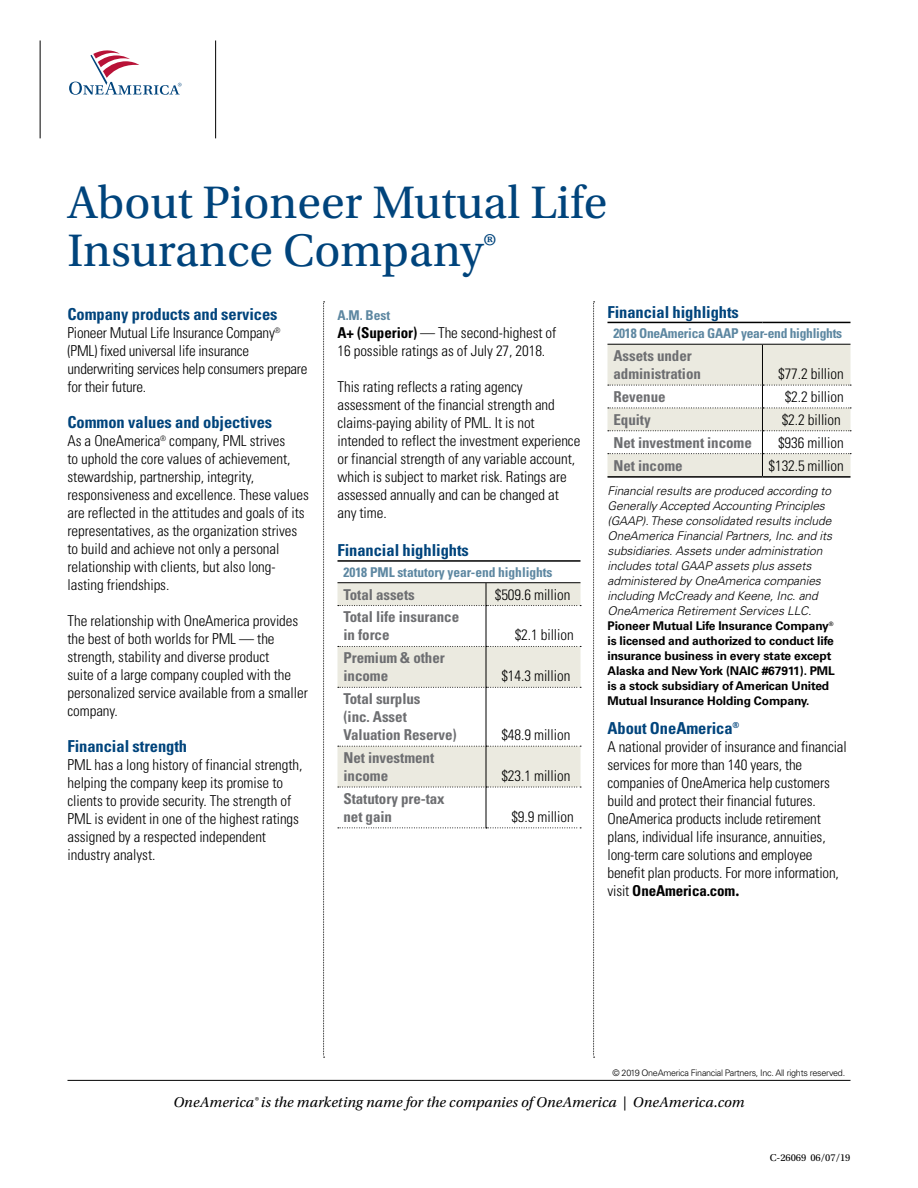
<style>
.page{position:relative;width:918px;height:1188px;background:#fff}
.page>*{position:absolute;margin:0;border:0;box-sizing:border-box;transform-origin:0 0}
.t1{font:48px/48px "Utopia Std";color:#00447c}
.t2{font:700 condensed 16.5px "Univers LT Std";letter-spacing:-.005em;color:#00447c}
.t3{font:300 condensed 15px/18px "Univers LT Std";letter-spacing:-.005em;color:#000}
.t4{font:700 condensed 15px/18px "Univers LT Std";letter-spacing:-.005em;color:#6d6e71}
.t5{font:italic 15px "Utopia Std";letter-spacing:.01em;color:#000}
.t6{font:700 condensed 13.5px "Univers LT Std";letter-spacing:-.005em;color:#5d87a1}
.t7{font:italic 300 12px/15px "Univers LT Std";letter-spacing:-.005em;color:#000}
.t8{font:10.5px "Utopia Std";letter-spacing:-.005em;color:#000}
.t9{font:300 9px "Univers LT Std";letter-spacing:-.03em;color:#000}
.s1{font-weight:700}
.s2{font-weight:700;font-style:normal}
.s3{font-family:"Utopia Std";font-weight:700;font-stretch:normal}
</style>
<div class="page">
<svg style="left:69px;top:50px;width:113px;height:45px"></svg>
<hr style="left:40px;top:40px;width:1px;height:98px;background:#000">
<hr style="left:215px;top:40px;width:1px;height:98px;background:#000">
<hr style="left:68px;top:1080px;width:782px;height:1px;background:#000">
<svg style="left:338px;top:606px;width:242px;height:181px"></svg>
<hr style="left:338px;top:560px;width:148px;height:2px;background:#000">
<hr style="left:486px;top:560px;width:94px;height:2px;background:#000">
<hr style="left:486px;top:606px;width:1px;height:40px;background:#000">
<hr style="left:486px;top:647px;width:1px;height:40px;background:#000">
<hr style="left:486px;top:688px;width:1px;height:58px;background:#000">
<hr style="left:486px;top:747px;width:1px;height:40px;background:#000">
<hr style="left:486px;top:787px;width:1px;height:41px;background:#000">
<svg style="left:338px;top:583px;width:243px;height:23px;background:#e4e3da"></svg>
<svg style="left:338px;top:646px;width:243px;height:1px"></svg>
<svg style="left:338px;top:687px;width:243px;height:1px"></svg>
<svg style="left:338px;top:746px;width:243px;height:1px"></svg>
<svg style="left:338px;top:787px;width:243px;height:1px"></svg>
<svg style="left:338px;top:828px;width:243px;height:1px"></svg>
<hr style="left:338px;top:582px;width:148px;height:1px;background:#000">
<hr style="left:486px;top:582px;width:94px;height:1px;background:#000">
<svg style="left:593px;top:302px;width:2px;height:756px"></svg>
<svg style="left:323px;top:302px;width:2px;height:756px"></svg>
<hr style="left:608px;top:322px;width:154px;height:1px;background:#000">
<hr style="left:762px;top:322px;width:89px;height:1px;background:#000">
<hr style="left:608px;top:476px;width:154px;height:2px;background:#000">
<hr style="left:762px;top:476px;width:89px;height:2px;background:#000">
<svg style="left:608px;top:345px;width:243px;height:132px"></svg>
<hr style="left:608px;top:344px;width:154px;height:1px;background:#000">
<hr style="left:762px;top:344px;width:89px;height:1px;background:#000">
<h1 class="t1" style="left:68px;top:179px;width:541px">About Pioneer Mutual Life<br>Insurance Company®</h1>
<p class="t2" style="left:68px;top:304px;width:212px">Company products and services</p>
<p class="t3" style="left:68px;top:323px;width:242px">Pioneer Mutual Life Insurance Company<sup>® </sup>(PML) fixed universal life insurance underwriting services help consumers prepare for their future.</p>
<p class="t2" style="left:68px;top:412px;width:206px">Common values and objectives</p>
<p class="t3" style="left:67px;top:431px;width:243px">As a OneAmerica<sup>®</sup> company, PML strives<br>to uphold the core values of achievement, stewardship, partnership, integrity, responsiveness and excellence. These values are reflected in the attitudes and goals of its representatives, as the organization strives to build and achieve not only a personal relationship with clients, but also long&shy;lasting friendships.</p>
<p class="t3" style="left:67px;top:611px;width:242px">The relationship with OneAmerica provides the best of both worlds for PML — the strength, stability and diverse product<br>suite of a large company coupled with the personalized service available from a smaller company.</p>
<p class="t2" style="left:68px;top:736px;width:121px">Financial strength</p>
<p class="t3" style="left:68px;top:755px;width:237px">PML has a long history of financial strength, helping the company keep its promise to clients to provide security. The strength of PML is evident in one of the highest ratings assigned by a respected independent industry analyst.</p>
<p class="t2" style="left:608px;top:302px;width:133px">Financial highlights</p>
<p class="t6" style="left:614px;top:325px;width:230px">2018 OneAmerica GAAP year-end highlights</p>
<p class="t4" style="left:614px;top:347px;width:89px">Assets under administration</p>
<p class="t6" style="left:338px;top:306px;width:54px">A.M. Best</p>
<p class="t3" style="left:338px;top:323px;width:220px"><span class="s1">A+ (Superior)</span> — The second-highest of<br>16 possible ratings as of July 27, 2018.</p>
<p class="t3" style="left:338px;top:377px;width:244px">This rating reflects a rating agency assessment of the financial strength and claims-paying ability of PML. It is not intended to reflect the investment experience or financial strength of any variable account, which is subject to market risk. Ratings are assessed annually and can be changed at any time.</p>
<p class="t2" style="left:338px;top:540px;width:133px">Financial highlights</p>
<p class="t6" style="left:344px;top:564px;width:210px">2018 PML statutory year-end highlights</p>
<p class="t4" style="left:344px;top:585px;width:73px">Total assets</p>
<p class="t3" style="left:495px;top:585px;width:77px">$509.6 million</p>
<p class="t4" style="left:344px;top:608px;width:117px">Total life insurance in force</p>
<p class="t3" style="left:778px;top:365px;width:67px">$77.2 billion</p>
<p class="t4" style="left:614px;top:388px;width:54px">Revenue</p>
<p class="t3" style="left:785px;top:388px;width:61px">$2.2 billion</p>
<p class="t4" style="left:614px;top:410px;width:39px">Equity</p>
<p class="t3" style="left:782px;top:411px;width:61px">$2.2 billion</p>
<p class="t4" style="left:614px;top:433px;width:140px">Net investment income</p>
<p class="t3" style="left:778px;top:433px;width:67px">$936 million</p>
<p class="t4" style="left:614px;top:456px;width:71px">Net income</p>
<p class="t3" style="left:768px;top:456px;width:77px">$132.5 million</p>
<p class="t7" style="left:608px;top:483px;width:229px">Financial results are produced according to Generally Accepted Accounting Principles (GAAP). These consolidated results include OneAmerica Financial Partners, Inc. and its subsidiaries. Assets under administration includes total GAAP assets plus assets administered by OneAmerica companies including McCready and Keene, Inc. and OneAmerica Retirement Services LLC.<br><span class="s2">Pioneer Mutual Life Insurance Company</span><sup>® </sup><span class="s2">is licensed and authorized to conduct life insurance business in every state except Alaska and New York (NAIC #67911). PML is a stock subsidiary of American United Mutual Insurance Holding Company.</span></p>
<p class="t3" style="left:515px;top:626px;width:61px">$2.1 billion</p>
<p class="t4" style="left:344px;top:649px;width:103px">Premium &amp; other income</p>
<p class="t3" style="left:501px;top:667px;width:71px">$14.3 million</p>
<p class="t4" style="left:344px;top:690px;width:115px">Total surplus<br>(inc. Asset<br>Valuation Reserve)</p>
<p class="t2" style="left:608px;top:718px;width:133px">About OneAmerica<sup>®</sup></p>
<p class="t3" style="left:608px;top:737px;width:241px">A national provider of insurance and financial services for more than 140 years, the companies of OneAmerica help customers build and protect their financial futures.<br>OneAmerica products include retirement plans, individual life insurance, annuities, long-term care solutions and employee benefit plan products. For more information, visit <span class="s1">OneAmerica.com</span><span class="s3">.</span></p>
<p class="t3" style="left:501px;top:726px;width:71px">$48.9 million</p>
<p class="t4" style="left:344px;top:749px;width:92px">Net investment income</p>
<p class="t3" style="left:501px;top:767px;width:71px">$23.1 million</p>
<p class="t4" style="left:344px;top:789px;width:103px">Statutory pre-tax net gain</p>
<p class="t3" style="left:511px;top:808px;width:64px">$9.9 million</p>
<p class="t9" style="left:613px;top:1067px;width:234px">© 2019 OneAmerica Financial Partners, Inc. All rights reserved.</p>
<p class="t5" style="left:173px;top:1094px;width:573px">OneAmerica® is the marketing name for the companies of OneAmerica | OneAmerica.com</p>
<p class="t8" style="left:770px;top:1152px;width:82px">C-26069 06/07/19</p>
</div>
